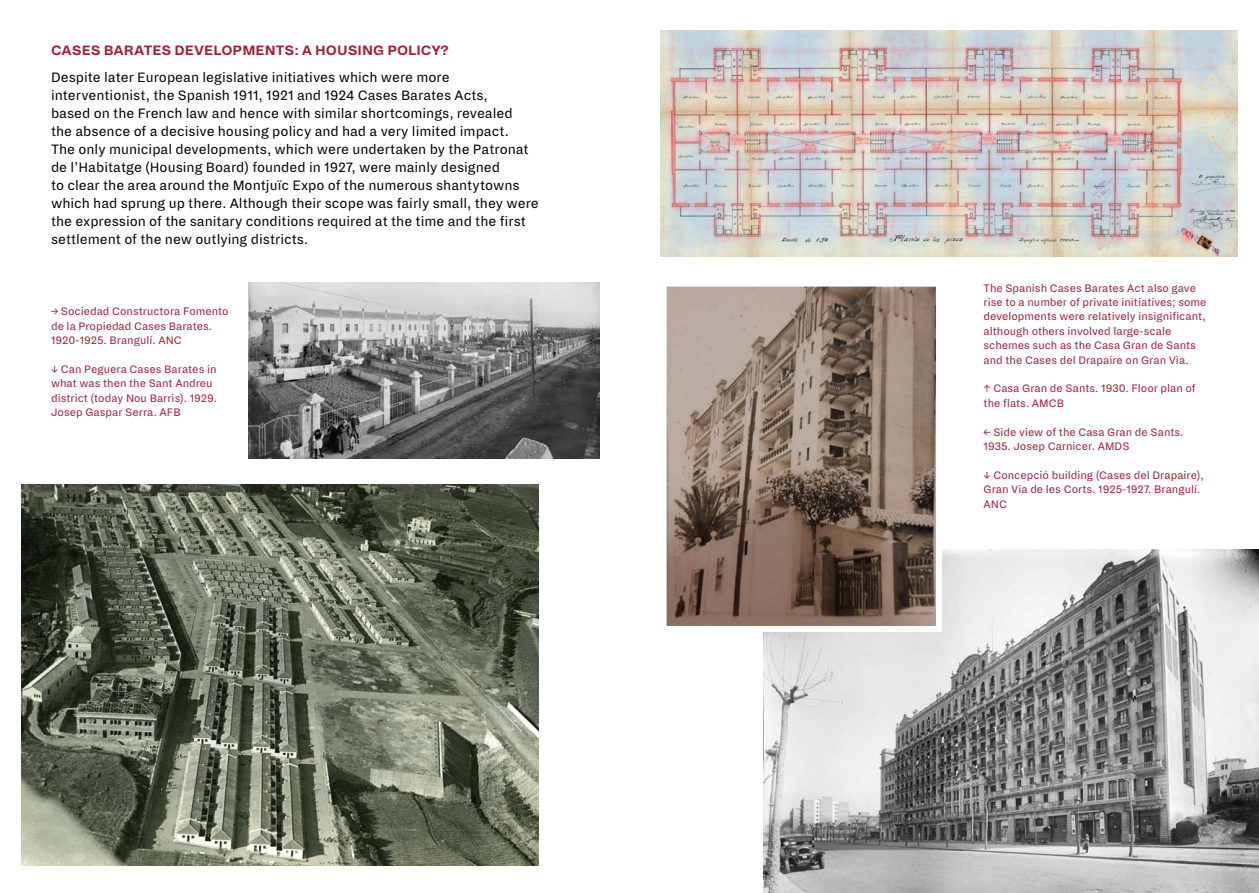
<style>
.page{position:relative;width:1259px;height:893px;background:#fff}
.page>*{position:absolute;margin:0;border:0;box-sizing:border-box;transform-origin:0 0}
.t1{font:15px/18px "Dia";color:#000}
.t2{font:700 15px "Dia";color:#a32035}
.t3{font:12px/14.4px "Dia";color:#a32035}
</style>
<div class="page">
<img style="left:21px;top:485px;width:518px;height:380px">
<img style="left:763px;top:549px;width:496px;height:344px">
<img style="left:660px;top:31px;width:577px;height:226px">
<svg style="left:666px;top:286px;width:279px;height:349px;background:#8e7c71"></svg>
<img style="left:248px;top:282px;width:352px;height:177px">
<p class="t2" style="left:51px;top:41px;width:399px">CASES BARATES DEVELOPMENTS: A HOUSING POLICY?</p>
<p class="t1" style="left:51px;top:68px;width:489px">Despite later European legislative initiatives which were more interventionist, the Spanish 1911, 1921 and 1924 Cases Barates Acts,<br>based on the French law and hence with similar shortcomings, revealed<br>the absence of a decisive housing policy and had a very limited impact.<br>The only municipal developments, which were undertaken by the Patronat de l’Habitatge (Housing Board) founded in 1927, were mainly designed<br>to clear the area around the Montjuïc Expo of the numerous shantytowns which had sprung up there. Although their scope was fairly small, they were the expression of the sanitary conditions required at the time and the first settlement of the new outlying districts.</p>
<p class="t3" style="left:51px;top:304px;width:179px">→ Sociedad Constructora Fomento de la Propiedad Cases Barates.<br>1920-1925. Brangulí. ANC</p>
<p class="t3" style="left:51px;top:362px;width:167px">↓ Can Peguera Cases Barates in what was then the Sant Andreu district (today Nou Barris). 1929.<br>Josep Gaspar Serra. AFB</p>
<p class="t3" style="left:983px;top:281px;width:224px">The Spanish Cases Barates Act also gave rise to a number of private initiatives; some developments were relatively insignificant, although others involved large-scale schemes such as the Casa Gran de Sants and the Cases del Drapaire on Gran Via.</p>
<p class="t3" style="left:983px;top:382px;width:214px">↑ Casa Gran de Sants. 1930. Floor plan of the flats. AMCB</p>
<p class="t3" style="left:983px;top:425px;width:201px">← Side view of the Casa Gran de Sants.<br>1935. Josep Carnicer. AMDS</p>
<p class="t3" style="left:983px;top:468px;width:222px">↓ Concepció building (Cases del Drapaire),<br>Gran Via de les Corts. 1925-1927. Brangulí.<br>ANC</p>
</div>
